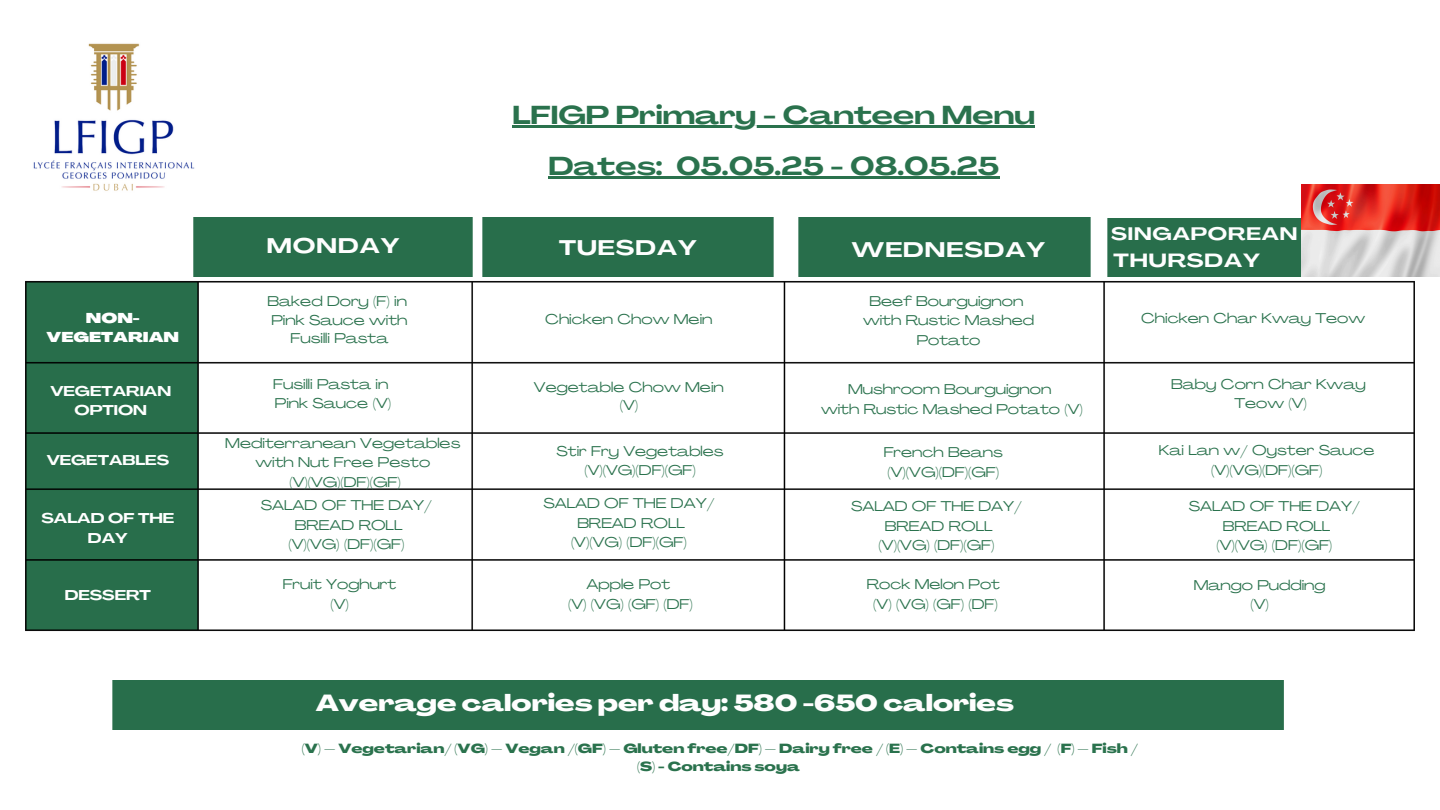
<style>
.page{position:relative;width:1440px;height:810px;background:#fff}
.page>*{position:absolute;margin:0;border:0;box-sizing:border-box;transform-origin:0 0}
.t1{font:700 25.6px "Agrandir Grand";color:#2a724d}
.t2{font:800 22.9px "Agrandir Grand";color:#fefefe}
.t3{font:700 20.8px "Agrandir Grand";letter-spacing:.05em;color:#fefefe}
.t4{font:700 20px "Agrandir Grand";letter-spacing:.05em;color:#fefefe}
.t5{font:700 18.8px "Agrandir Grand";letter-spacing:.05em;color:#fefefe}
.t6{font:700 17.8px "Agrandir Grand";letter-spacing:.05em;color:#fefefe}
.t7{font:14px/19.5px "Agrandir Grand";color:#2a724d;text-align:center}
.t8{font:700 14px/19.5px "Agrandir Grand";color:#fff;text-align:center}
.t9{font:900 14px/19.5px "Agrandir Grand";color:#fff;text-align:center}
.t10{font:800 13px "Agrandir Grand";color:#2a724d}
</style>
<div class="page">
<img style="left:25px;top:281px;width:1390px;height:350px">
<div style="left:113px;top:680px;width:1171px;height:49px;background:#286e4b"></div>
<div style="left:194px;top:218px;width:279px;height:58px;background:#286e4b"></div>
<div style="left:482px;top:218px;width:292px;height:58px;background:#286e4b"></div>
<div style="left:799px;top:218px;width:291px;height:58px;background:#286e4b"></div>
<div style="left:1107px;top:218px;width:292px;height:59px;background:#286e4b"></div>
<img style="left:33px;top:43px;width:162px;height:148px">
<img style="left:1301px;top:184px;width:139px;height:92px">
<hr style="left:512px;top:126px;width:523px;height:2px;background:#2a724d">
<hr style="left:548px;top:177px;width:115px;height:2px;background:#2a724d">
<svg style="left:663px;top:177px;width:13px;height:2px"></svg>
<hr style="left:676px;top:177px;width:323px;height:2px;background:#2a724d">
<p class="t9" style="left:47px;top:310px;width:134px">NON-<br>VEGETARIAN</p>
<p class="t8" style="left:50px;top:382px;width:122px">VEGETARIAN<br>OPTION</p>
<p class="t8" style="left:47px;top:452px;width:124px">VEGETABLES</p>
<h2 class="t8" style="left:42px;top:510px;width:134px">SALAD OF THE<br>DAY</h2>
<h1 class="t8" style="left:65px;top:587px;width:88px">DESSERT</h1>
<p class="t1" style="left:512px;top:105px;width:524px">LFIGP Primary - Canteen Menu</p>
<h6 class="t1" style="left:548px;top:156px;width:452px">Dates: 05.05.25 - 08.05.25</h6>
<h1 class="t4" style="left:869px;top:235px;width:168px">WEDNESDA</h1>
<p class="t3" style="left:267px;top:237px;width:134px">MONDAY</p>
<p class="t3" style="left:559px;top:240px;width:139px">TUESDAY</p>
<p class="t3" style="left:852px;top:241px;width:195px">WEDNESDAY</p>
<p class="t7" style="left:268px;top:293px;width:141px">Baked Dory (F) in</p>
<p class="t7" style="left:272px;top:312px;width:138px;line-height:18.8px">Pink Sauce with<br>Fusilli Pasta</p>
<p class="t7" style="left:273px;top:376px;width:117px">Fusilli Pasta in</p>
<p class="t7" style="left:275px;top:395px;width:118px">Pink Sauce (V)</p>
<p class="t7" style="left:225px;top:434px;width:237px">Mediterranean Vegetables with Nut Free Pesto</p>
<p class="t7" style="left:289px;top:473px;width:113px">(V)(VG)(DF)(GF)</p>
<p class="t7" style="left:261px;top:497px;width:172px">SALAD OF THE DAY/</p>
<p class="t7" style="left:295px;top:517px;width:109px">BREAD ROLL</p>
<p class="t7" style="left:289px;top:536px;width:117px">(V)(VG) (DF)(GF)</p>
<p class="t7" style="left:283px;top:576px;width:115px">Fruit Yoghurt</p>
<p class="t7" style="left:330px;top:596px;width:20px">(V)</p>
<p class="t7" style="left:545px;top:311px;width:169px">Chicken Chow Mein</p>
<p class="t7" style="left:534px;top:378px;width:191px">Vegetable Chow Mein</p>
<p class="t7" style="left:620px;top:397px;width:20px">(V)</p>
<p class="t7" style="left:557px;top:442px;width:169px">Stir Fry Vegetables</p>
<p class="t7" style="left:584px;top:462px;width:113px">(V)(VG)(DF)(GF)</p>
<p class="t7" style="left:543px;top:495px;width:172px">SALAD OF THE DAY/</p>
<p class="t7" style="left:577px;top:515px;width:109px">BREAD ROLL</p>
<p class="t7" style="left:571px;top:534px;width:117px">(V)(VG) (DF)(GF)</p>
<p class="t7" style="left:586px;top:576px;width:85px">Apple Pot</p>
<p class="t7" style="left:568px;top:596px;width:126px">(V) (VG) (GF) (DF)</p>
<p class="t7" style="left:870px;top:292px;width:155px">Beef Bourguignon</p>
<p class="t7" style="left:863px;top:312px;width:173px">with Rustic Mashed<br>Potato</p>
<p class="t7" style="left:848px;top:381px;width:205px">Mushroom Bourguignon</p>
<p class="t7" style="left:821px;top:400px;width:263px">with Rustic Mashed Potato (V)</p>
<p class="t7" style="left:884px;top:444px;width:121px">French Beans</p>
<p class="t7" style="left:888px;top:464px;width:113px">(V)(VG)(DF)(GF)</p>
<p class="t7" style="left:851px;top:498px;width:172px">SALAD OF THE DAY/</p>
<p class="t7" style="left:885px;top:518px;width:109px">BREAD ROLL</p>
<p class="t7" style="left:879px;top:537px;width:117px">(V)(VG) (DF)(GF)</p>
<p class="t7" style="left:867px;top:576px;width:135px">Rock Melon Pot</p>
<p class="t7" style="left:873px;top:596px;width:126px">(V) (VG) (GF) (DF)</p>
<p class="t6" style="left:1111px;top:226px;width:188px">SINGAPOREAN</p>
<p class="t5" style="left:1113px;top:253px;width:148px">THURSDAY</p>
<h5 class="t7" style="left:1141px;top:310px;width:226px">Chicken Char Kway Teow</h5>
<h4 class="t7" style="left:1171px;top:375px;width:196px">Baby Corn Char Kway</h4>
<h4 class="t7" style="left:1234px;top:395px;width:74px">Teow (V)</h4>
<p class="t7" style="left:1159px;top:442px;width:217px">Kai Lan w/ Oyster Sauce</p>
<p class="t7" style="left:1211px;top:462px;width:113px">(V)(VG)(DF)(GF)</p>
<p class="t7" style="left:1189px;top:498px;width:172px">SALAD OF THE DAY/</p>
<p class="t7" style="left:1223px;top:518px;width:109px">BREAD ROLL</p>
<p class="t7" style="left:1216px;top:537px;width:117px">(V)(VG) (DF)(GF)</p>
<p class="t7" style="left:1194px;top:577px;width:133px">Mango Pudding</p>
<p class="t7" style="left:1250px;top:596px;width:20px">(V)</p>
<h2 class="t2" style="left:316px;top:694px;width:700px">Average calories per day: 580 -650 calories</h2>
<h2 class="t10" style="left:302px;top:743px;width:838px">(V) – Vegetarian/ (VG) – Vegan /(GF) – Gluten free/DF) – Dairy free / (E) – Contains egg / (F) – Fish /</h2>
<p class="t10" style="left:637px;top:761px;width:164px">(S) - Contains soya</p>
</div>
